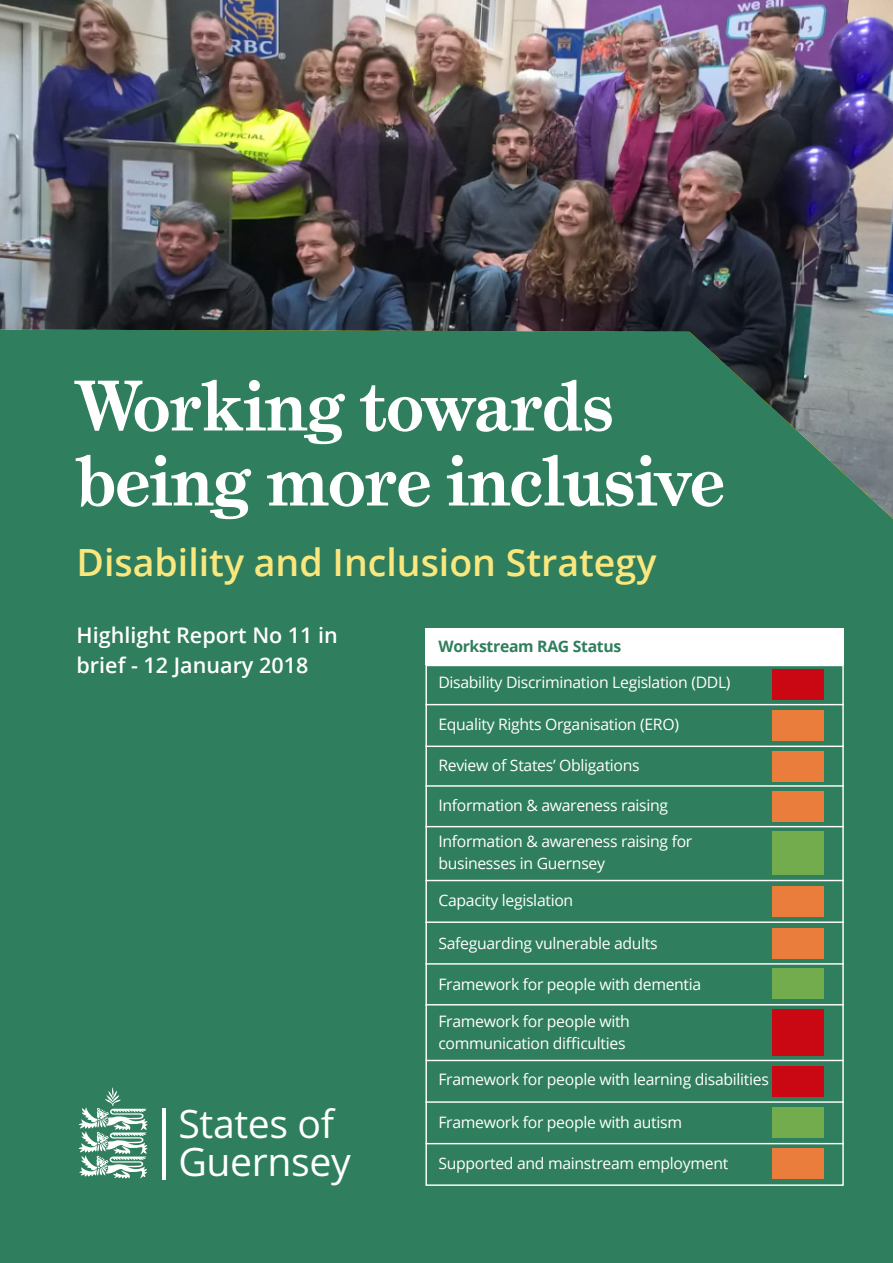
<style>
.page{position:relative;width:893px;height:1263px;background:#2f7e5d}
.page>*{position:absolute;margin:0;border:0;box-sizing:border-box;transform-origin:0 0}
.t1{font:700 69px "Grad";color:#fff}
.t2{font:39.15px/38.2px "Open Sans";letter-spacing:-.01em;color:#fff}
.t3{font:600 37.5px "Open Sans";color:#fae77e}
.t4{font:600 21.6px "Open Sans";color:#fff}
.t5{font:15.75px "Open Sans";letter-spacing:-.02em;color:#fff}
.t6{font:700 15.75px "Open Sans";letter-spacing:-.02em;color:#2f7e5d}
</style>
<div class="page">
<hr style="left:162px;top:1108px;width:3px;height:71px;background:#fff">
<svg style="left:79px;top:1087px;width:69px;height:92px"></svg>
<img style="left:0;top:0;width:893px;height:519px">
<svg style="left:425px;top:665px;width:419px;height:521px"></svg>
<hr style="left:425px;top:704px;width:419px;height:1px;background:#fff">
<hr style="left:425px;top:746px;width:419px;height:1px;background:#fff">
<hr style="left:425px;top:785px;width:419px;height:2px;background:#fff">
<hr style="left:425px;top:826px;width:419px;height:1px;background:#fff">
<hr style="left:425px;top:880px;width:419px;height:1px;background:#fff">
<hr style="left:425px;top:921px;width:419px;height:2px;background:#fff">
<hr style="left:425px;top:963px;width:419px;height:1px;background:#fff">
<hr style="left:425px;top:1004px;width:419px;height:1px;background:#fff">
<hr style="left:425px;top:1060px;width:419px;height:1px;background:#fff">
<hr style="left:425px;top:1101px;width:419px;height:2px;background:#fff">
<hr style="left:425px;top:1143px;width:419px;height:1px;background:#fff">
<div style="left:425px;top:628px;width:419px;height:37px;background:#fff"></div>
<p class="t1" style="left:77px;top:363px;width:539px">Working towards</p>
<p class="t1" style="left:77px;top:438px;width:650px">being more inclusive</p>
<p class="t3" style="left:77px;top:537px;width:581px">Disability and Inclusion Strategy</p>
<p class="t4" style="left:77px;top:620px;width:263px">Highlight Report No 11 in</p>
<p class="t4" style="left:77px;top:651px;width:233px">brief - 12 January 2018</p>
<p class="t2" style="left:178px;top:1103px;width:174px">States of<br>Guernsey</p>
<p class="t6" style="left:438px;top:635px;width:184px">Workstream RAG Status</p>
<p class="t5" style="left:438px;top:671px;width:294px">Disability Discrimination Legislation (DDL)</p>
<p class="t5" style="left:438px;top:713px;width:242px">Equality Rights Organisation (ERO)</p>
<p class="t5" style="left:438px;top:755px;width:203px">Review of States’ Obligations</p>
<p class="t5" style="left:438px;top:794px;width:231px">Information &amp; awareness raising</p>
<p class="t5" style="left:438px;top:831px;width:255px">Information &amp; awareness raising for</p>
<p class="t5" style="left:438px;top:852px;width:168px">businesses in Guernsey</p>
<p class="t5" style="left:438px;top:890px;width:136px">Capacity legislation</p>
<p class="t5" style="left:438px;top:933px;width:221px">Safeguarding vulnerable adults</p>
<p class="t5" style="left:438px;top:973px;width:264px">Framework for people with dementia</p>
<p class="t5" style="left:438px;top:1011px;width:193px">Framework for people with</p>
<p class="t5" style="left:438px;top:1032px;width:189px">communication difficulties</p>
<p class="t5" style="left:438px;top:1069px;width:332px">Framework for people with learning disabilities</p>
<p class="t5" style="left:438px;top:1111px;width:245px">Framework for people with autism</p>
<p class="t5" style="left:438px;top:1152px;width:291px">Supported and mainstream employment</p>
</div>
